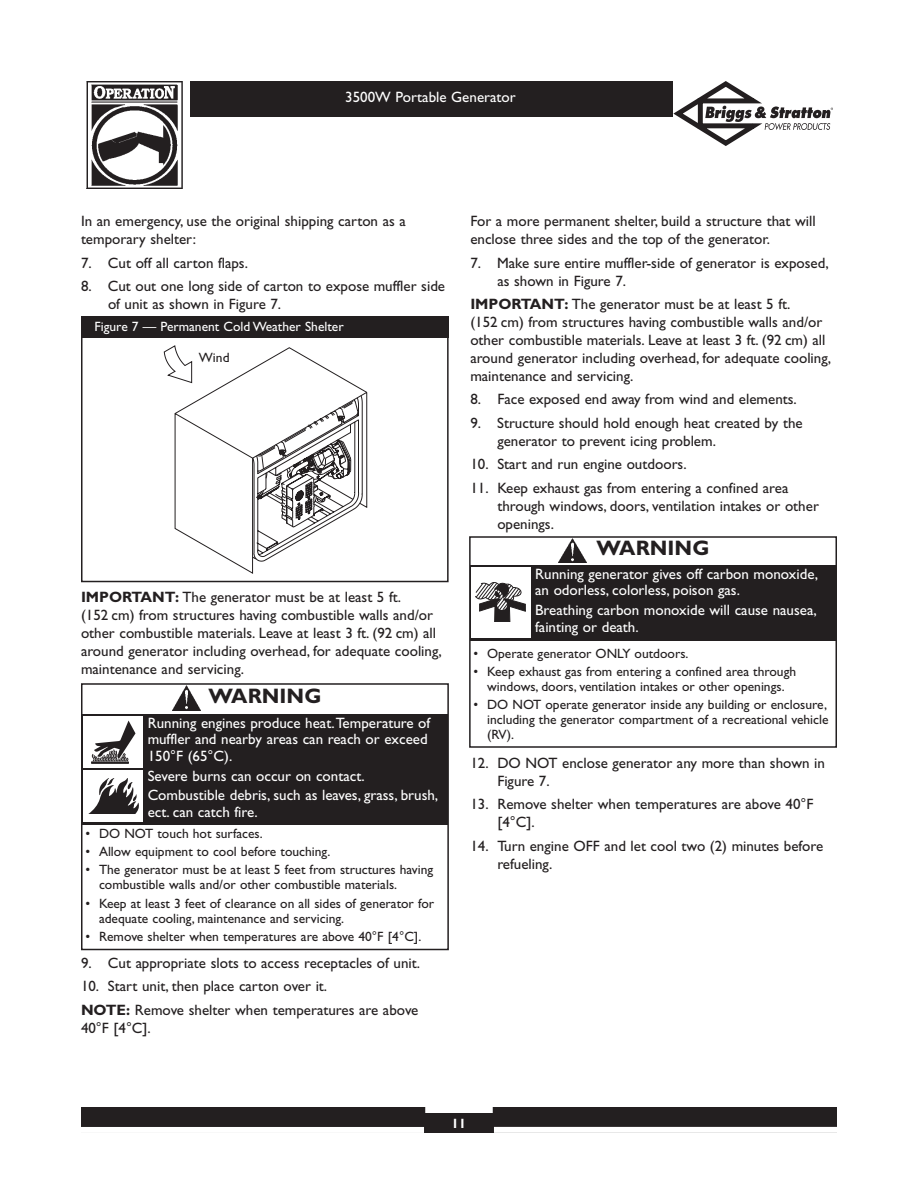
<style>
.page{position:relative;width:918px;height:1188px;background:#fff}
.page>*{position:absolute;margin:0;border:0;box-sizing:border-box;transform-origin:0 0}
.t1{font:700 21px "Gill Sans";color:#231f20}
.t2{font:15px/18px "Gill Sans";color:#231f20}
.t3{font:15px/16.5px "Gill Sans";color:#fff}
.t4{font:13.5px/15px "Gill Sans";color:#231f20}
.t5{font:13.5px "Gill Sans";color:#fff}
.t6{font:700 13.5px "Gill Sans";color:#fff}
.s1{font-weight:700}
</style>
<div class="page">
<div style="left:81px;top:1107px;width:756px;height:26px;background:#231f20"></div>
<div style="left:425px;top:1107px;width:68px;height:6px;background:#fff"></div>
<div style="left:494px;top:1127px;width:343px;height:6px;background:#fff"></div>
<div style="left:81px;top:1127px;width:343px;height:6px;background:#fff"></div>
<img style="left:86px;top:81px;width:97px;height:108px">
<div style="left:191px;top:81px;width:482px;height:36px;background:#231f20"></div>
<svg style="left:673px;top:81px;width:160px;height:65px"></svg>
<svg style="left:174px;top:347px;width:193px;height:227px"></svg>
<svg style="left:164px;top:345px;width:29px;height:38px"></svg>
<div style="left:81px;top:334px;width:368px;height:248px;border:2px solid #231f20"></div>
<div style="left:81px;top:316px;width:368px;height:22px;background:#231f20"></div>
<div style="left:81px;top:683px;width:368px;height:267px;border:2px solid #231f20"></div>
<div style="left:82px;top:714px;width:366px;height:110px;background:#231f20"></div>
<img style="left:173px;top:686px;width:28px;height:25px">
<div style="left:84px;top:716px;width:59px;height:52px;background:#fff"></div>
<svg style="left:92px;top:721px;width:44px;height:41px"></svg>
<div style="left:91px;top:762px;width:38px;height:1px;border:1px solid #231f20"></div>
<div style="left:84px;top:770px;width:59px;height:52px;background:#fff"></div>
<svg style="left:88px;top:778px;width:51px;height:36px"></svg>
<div style="left:469px;top:536px;width:368px;height:212px;border:2px solid #231f20"></div>
<div style="left:471px;top:566px;width:365px;height:75px;background:#231f20"></div>
<img style="left:558px;top:538px;width:28px;height:25px">
<div style="left:471px;top:568px;width:60px;height:70px;background:#fff"></div>
<svg style="left:475px;top:582px;width:51px;height:40px"></svg>
<p class="t3" style="left:345px;top:91px;width:172px">3500W Portable Generator</p>
<p class="t2" style="left:81px;top:214px;width:326px">In an emergency, use the original shipping carton as a temporary shelter:</p>
<p class="t2" style="left:81px;top:255px;width:169px">7. Cut off all carton flaps.</p>
<p class="t2" style="left:108px;top:279px;width:339px;text-indent:-27px">8. Cut out one long side of carton to expose muffler side of unit as shown in Figure 7.</p>
<p class="t5" style="left:94px;top:322px;width:251px">Figure 7 — Permanent Cold Weather Shelter</p>
<p class="t4" style="left:199px;top:351px;width:32px">Wind</p>
<p class="t2" style="left:81px;top:590px;width:362px"><span class="s1">IMPORTANT:</span> The generator must be at least 5 ft.<br>(152 cm) from structures having combustible walls and/or other combustible materials. Leave at least 3 ft. (92 cm) all around generator including overhead, for adequate cooling, maintenance and servicing.</p>
<h1 class="t1" style="left:208px;top:688px;width:114px">WARNING</h1>
<p class="t3" style="left:148px;top:716px;width:284px">Running engines produce heat.Temperature of muffler and nearby areas can reach or exceed<br>150°F (65°C).</p>
<p class="t3" style="left:148px;top:767px;width:292px;line-height:19.8px">Severe burns can occur on contact.<br>Combustible debris, such as leaves, grass, brush,</p>
<p class="t3" style="left:148px;top:805px;width:112px">ect. can catch fire.</p>
<p class="t4" style="left:86px;top:827px;width:179px">• DO NOT touch hot surfaces.</p>
<p class="t4" style="left:86px;top:846px;width:246px">• Allow equipment to cool before touching.</p>
<p class="t4" style="left:99px;top:864px;width:336px;text-indent:-14px">• The generator must be at least 5 feet from structures having combustible walls and/or other combustible materials.</p>
<p class="t4" style="left:99px;top:897px;width:337px;text-indent:-14px">• Keep at least 3 feet of clearance on all sides of generator for adequate cooling, maintenance and servicing.</p>
<p class="t4" style="left:86px;top:930px;width:337px">• Remove shelter when temperatures are above 40°F [4°C].</p>
<p class="t2" style="left:81px;top:955px;width:341px">9. Cut appropriate slots to access receptacles of unit.</p>
<p class="t2" style="left:81px;top:976px;width:339px;line-height:23.4px">10. Start unit, then place carton over it.<br><span class="s1">NOTE:</span> Remove shelter when temperatures are above</p>
<p class="t2" style="left:81px;top:1020px;width:71px">40°F [4°C].</p>
<p class="t2" style="left:470px;top:214px;width:347px">For a more permanent shelter, build a structure that will enclose three sides and the top of the generator.</p>
<p class="t2" style="left:497px;top:255px;width:333px;text-indent:-27px">7. Make sure entire muffler-side of generator is exposed, as shown in Figure 7.</p>
<p class="t2" style="left:470px;top:297px;width:362px"><span class="s1">IMPORTANT:</span> The generator must be at least 5 ft.<br>(152 cm) from structures having combustible walls and/or other combustible materials. Leave at least 3 ft. (92 cm) all around generator including overhead, for adequate cooling, maintenance and servicing.</p>
<p class="t2" style="left:470px;top:392px;width:328px">8. Face exposed end away from wind and elements.</p>
<p class="t2" style="left:497px;top:415px;width:307px;text-indent:-27px">9. Structure should hold enough heat created by the generator to prevent icing problem.</p>
<p class="t2" style="left:470px;top:457px;width:218px">10. Start and run engine outdoors.</p>
<p class="t2" style="left:497px;top:480px;width:323px;text-indent:-27px">11. Keep exhaust gas from entering a confined area through windows, doors, ventilation intakes or other openings.</p>
<h1 class="t1" style="left:596px;top:541px;width:114px">WARNING</h1>
<p class="t3" style="left:535px;top:567px;width:284px">Running generator gives off carbon monoxide, an odorless, colorless, poison gas.</p>
<p class="t3" style="left:535px;top:603px;width:283px">Breathing carbon monoxide will cause nausea, fainting or death.</p>
<p class="t4" style="left:474px;top:647px;width:216px">• Operate generator ONLY outdoors.</p>
<p class="t4" style="left:474px;top:666px;width:324px;text-align:center">• Keep exhaust gas from entering a confined area through windows, doors, ventilation intakes or other openings.</p>
<p class="t4" style="left:487px;top:699px;width:343px;text-indent:-14px">• DO NOT operate generator inside any building or enclosure, including the generator compartment of a recreational vehicle (RV).</p>
<p class="t2" style="left:497px;top:756px;width:329px;text-indent:-27px">12. DO NOT enclose generator any more than shown in<br>Figure 7.</p>
<p class="t2" style="left:497px;top:797px;width:318px;text-indent:-27px">13. Remove shelter when temperatures are above 40°F [4°C].</p>
<p class="t2" style="left:497px;top:838px;width:328px;text-indent:-27px">14. Turn engine OFF and let cool two (2) minutes before refueling.</p>
<p class="t6" style="left:452px;top:1119px;width:16px">11</p>
</div>
